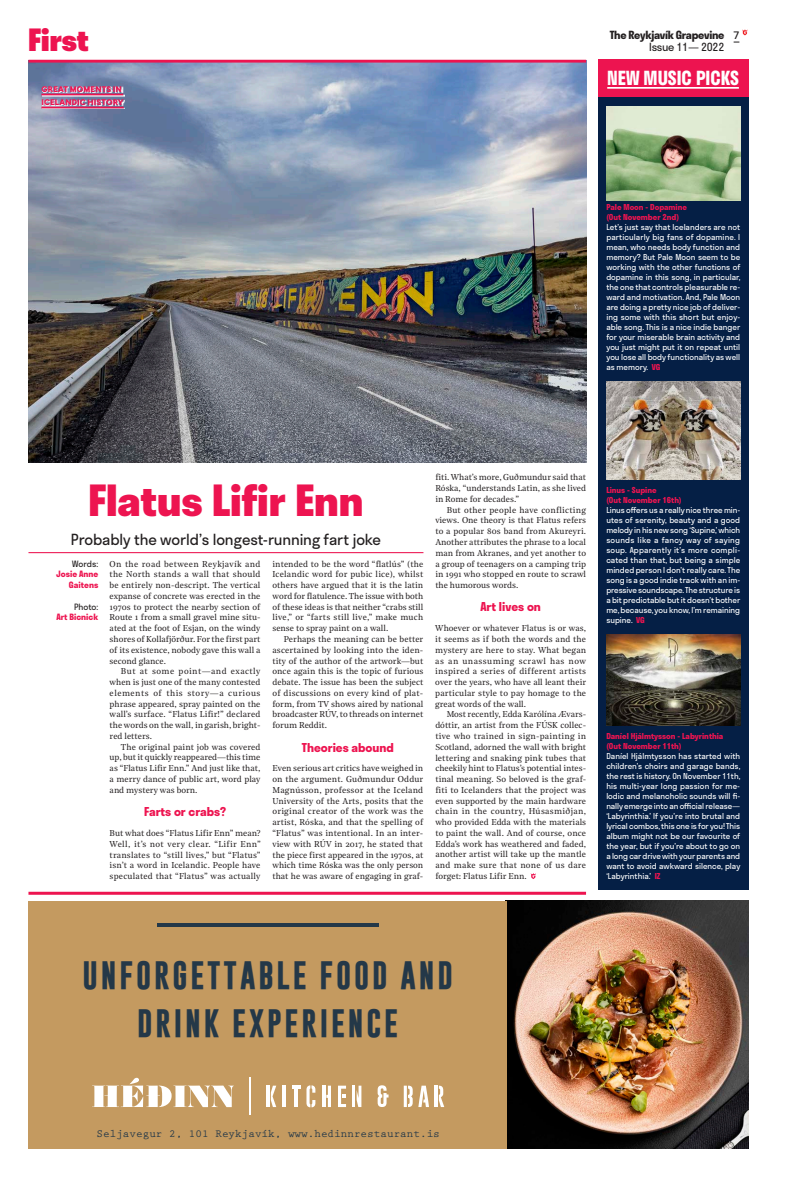
<style>
.page{position:relative;width:794px;height:1191px;background:#fff}
.page>*{position:absolute;margin:0;border:0;box-sizing:border-box;transform-origin:0 0}
.t1{font:800 42px "Stratos";letter-spacing:-.005em;color:#ed1450}
.t2{font:900 30px "Stratos";letter-spacing:-.005em;color:#ed1450}
.t3{font:700 28.7px/48px "Gobold";letter-spacing:.1em;color:#243848;text-align:center}
.t4{font:700 19px "Stratos";color:#fff;scale:.95 1}
.t5{font:15px "Stratos";letter-spacing:-.005em;color:#231f20}
.t6{font:700 12px "Stratos";color:#ed1450}
.t7{font:700 11px "Prestige Elite";color:#243848}
.t8{font:700 11px/12px "Stratos";letter-spacing:-.025em;color:#231f20}
.t9{font:900 9px/13px "Firme";letter-spacing:.01em;color:#ed1450;scale:.95 1}
.t10{font:8.5px/10.8px "Noe Text";color:#231f20;text-align:justify}
.t11{font:700 8.5px/10.8px "Stratos";letter-spacing:.005em;color:#ed1450;text-align:right}
.t12{font:8.5px "Stratos";color:#231f20}
.t13{font:8px/10px "Stratos";color:#fff;text-align:justify}
.t14{font:700 8px/10px "Stratos";color:#ed1450}
.s1{font-family:"Firme";font-weight:500;font-size:12px}
.s2{font-weight:400}
.s3{font-weight:700;color:#ed1450}
</style>
<div class="page">
<svg style="left:742px;top:29px;width:5px;height:6px"></svg>
<svg style="left:531px;top:873px;width:5px;height:6px"></svg>
<img style="left:28px;top:63px;width:558px;height:399px">
<div style="left:598px;top:60px;width:150px;height:38px;background:#ed1450"></div>
<div style="left:598px;top:98px;width:150px;height:792px;background:#051f45"></div>
<img style="left:606px;top:106px;width:134px;height:94px">
<img style="left:606px;top:382px;width:134px;height:97px">
<img style="left:606px;top:634px;width:134px;height:92px">
<hr style="left:607px;top:87px;width:132px;height:2px;background:#fff">
<hr style="left:28px;top:60px;width:558px;height:3px;background:#ed1450">
<hr style="left:28px;top:891px;width:558px;height:3px;background:#ed1450">
<hr style="left:28px;top:552px;width:395px;height:1px;background:#ed1450">
<svg style="left:42px;top:86px;width:82px;height:23px;background:#aca7c0"></svg>
<hr style="left:41px;top:94px;width:82px;height:1px;background:#ed1450">
<hr style="left:41px;top:107px;width:83px;height:1px;background:#ed1450">
<img style="left:507px;top:900px;width:241px;height:248px">
<div style="left:28px;top:900px;width:479px;height:248px;background:#c49a60"></div>
<hr style="left:157px;top:923px;width:221px;height:3px;background:#243848">
<hr style="left:282px;top:1085px;width:3px;height:22px;background:#fff">
<hr style="left:434px;top:1085px;width:4px;height:22px;background:#fff">
<hr style="left:322px;top:1085px;width:3px;height:22px;background:#fff">
<hr style="left:352px;top:1085px;width:3px;height:22px;background:#fff">
<svg style="left:292px;top:1085px;width:8px;height:3px"></svg>
<hr style="left:294px;top:1089px;width:4px;height:18px;background:#fff">
<svg style="left:439px;top:1085px;width:5px;height:22px"></svg>
<svg style="left:377px;top:1085px;width:11px;height:22px"></svg>
<svg style="left:357px;top:1085px;width:4px;height:22px"></svg>
<svg style="left:338px;top:1085px;width:8px;height:22px"></svg>
<svg style="left:306px;top:1085px;width:9px;height:22px"></svg>
<svg style="left:326px;top:1085px;width:5px;height:22px"></svg>
<svg style="left:404px;top:1085px;width:25px;height:22px"></svg>
<hr style="left:266px;top:1085px;width:4px;height:22px;background:#fff">
<svg style="left:271px;top:1085px;width:5px;height:22px"></svg>
<svg style="left:92px;top:1077px;width:142px;height:30px"></svg>
<hr style="left:249px;top:1077px;width:1px;height:37px;background:#fff">
<h2 class="t2" style="left:28px;top:16px;width:62px">First</h2>
<p class="t9" style="left:41px;top:82px;width:88px">GREAT MOMENTS IN<br>ICELANDIC HISTORY</p>
<p class="t8" style="left:649px;top:29px;width:92px;text-indent:-39px">The Reykjavík Grapevine <span class="s1">7<br></span><span class="s2">Issue 11— 2022</span></p>
<h3 class="t4" style="left:607px;top:63px;width:140px">NEW MUSIC PICKS</h3>
<p class="t14" style="left:606px;top:202px;width:82px">Pale Moon - Dopamine (Out November 2nd)</p>
<p class="t13" style="left:606px;top:222px;width:136px">Let’s just say that Icelanders are not particularly big fans of dopamine. I mean, who needs body function and memory? But Pale Moon seem to be working with the other functions of dopamine in this song, in particular, the one that controls pleasurable re&shy;ward and motivation. And, Pale Moon are doing a pretty nice job of deliver&shy;ing some with this short but enjoy&shy;able song. This is a nice indie banger for your miserable brain activity and you just might put it on repeat until you lose all body functionality as well as memory. <span class="s3">VG</span></p>
<h1 class="t1" style="left:88px;top:466px;width:276px">Flatus Lifir Enn</h1>
<h3 class="t5" style="left:71px;top:527px;width:312px">Probably the world’s longest-running fart joke</h3>
<p class="t12" style="left:72px;top:556px;width:28px">Words:</p>
<p class="t11" style="left:56px;top:568px;width:43px">Josie Anne<br>Gaitens</p>
<p class="t12" style="left:74px;top:600px;width:26px">Photo:</p>
<p class="t11" style="left:56px;top:611px;width:43px">Art Bicnick</p>
<p class="t10" style="left:110px;top:558px;width:152px">On the road between Reykjavík and the North stands a wall that should be entirely non-descript. The vertical expanse of concrete was erected in the 1970s to protect the nearby section of Route 1 from a small gravel mine situ&shy;ated at the foot of Esjan, on the windy shores of Kollafjörður. For the first part of its existence, nobody gave this wall a second glance.</p>
<p class="t10" style="left:110px;top:665px;width:152px;text-indent:11px">But at some point—and exactly when is just one of the many contested elements of this story—a curious phrase appeared, spray painted on the wall’s surface. “Flatus Lifir!” declared the words on the wall, in garish, bright&shy;red letters.</p>
<p class="t10" style="left:110px;top:741px;width:152px;text-indent:11px">The original paint job was covered up, but it quickly reappeared—this time as “Flatus Lifir Enn.” And just like that, a merry dance of public art, word play and mystery was born.</p>
<h3 class="t6" style="left:144px;top:802px;width:84px">Farts or crabs?</h3>
<p class="t10" style="left:110px;top:827px;width:152px">But what does “Flatus Lifir Enn” mean?<br>Well, it’s not very clear. “Lifir Enn” translates to “still lives,” but “Flatus” isn’t a word in Icelandic. People have speculated that “Flatus” was actually</p>
<p class="t10" style="left:272px;top:558px;width:152px">intended to be the word “flatlús” (the Icelandic word for pubic lice), whilst others have argued that it is the latin word for flatulence. The issue with both of these ideas is that neither “crabs still live,” or “farts still live,” make much sense to spray paint on a wall.</p>
<p class="t10" style="left:272px;top:633px;width:152px;text-indent:11px">Perhaps the meaning can be better ascertained by looking into the iden&shy;tity of the author of the artwork—but once again this is the topic of furious debate. The issue has been the subject of discussions on every kind of plat&shy;form, from TV shows aired by national broadcaster RÚV, to threads on internet forum Reddit.</p>
<h3 class="t6" style="left:302px;top:737px;width:93px">Theories abound</h3>
<p class="t10" style="left:272px;top:762px;width:152px">Even serious art critics have weighed in on the argument. Guðmundur Oddur Magnússon, professor at the Iceland University of the Arts, posits that the original creator of the work was the artist, Róska, and that the spelling of “Flatus” was intentional. In an inter&shy;view with RÚV in 2017, he stated that the piece first appeared in the 1970s, at which time Róska was the only person that he was aware of engaging in graf-</p>
<p class="t10" style="left:435px;top:471px;width:152px">fiti. What’s more, Guðmundur said that Róska, “understands Latin, as she lived in Rome for decades.”</p>
<p class="t10" style="left:435px;top:504px;width:152px;text-indent:11px">But other people have conflicting views. One theory is that Flatus refers to a popular 80s band from Akureyri.<br>Another attributes the phrase to a local man from Akranes, and yet another to a group of teenagers on a camping trip in 1991 who stopped en route to scrawl the humorous words.</p>
<h3 class="t6" style="left:480px;top:597px;width:62px">Art lives on</h3>
<p class="t10" style="left:435px;top:622px;width:152px">Whoever or whatever Flatus is or was, it seems as if both the words and the mystery are here to stay. What began as an unassuming scrawl has now inspired a series of different artists over the years, who have all leant their particular style to pay homage to the great words of the wall.</p>
<p class="t10" style="left:435px;top:708px;width:152px;text-indent:11px">Most recently, Edda Karólína Ævars&shy;dóttir, an artist from the FÚSK collec&shy;tive who trained in sign-painting in Scotland, adorned the wall with bright lettering and snaking pink tubes that cheekily hint to Flatus’s potential intes&shy;tinal meaning. So beloved is the graf&shy;fiti to Icelanders that the project was even supported by the main hardware chain in the country, Húsasmiðjan, who provided Edda with the materials to paint the wall. And of course, once Edda’s work has weathered and faded, another artist will take up the mantle and make sure that none of us dare forget: Flatus Lifir Enn.</p>
<p class="t14" style="left:606px;top:484px;width:77px">Linus - Supine<br>(Out November 16th)</p>
<p class="t13" style="left:606px;top:504px;width:135px">Linus offers us a really nice three min&shy;utes of serenity, beauty and a good melody in his new song ‘Supine,’ which sounds like a fancy way of saying soup. Apparently it’s more compli&shy;cated than that, but being a simple minded person I don’t really care. The song is a good indie track with an im&shy;pressive soundscape. The structure is a bit predictable but it doesn’t bother me, because, you know, I’m remaining supine. <span class="s3">VG</span></p>
<p class="t14" style="left:606px;top:731px;width:118px;line-height:9.6px">Daníel Hjálmtysson - Labyrinthia (Out November 11th)</p>
<p class="t13" style="left:606px;top:750px;width:135px">Daníel Hjálmtysson has started with children’s choirs and garage bands, the rest is history. On November 11th, his multi-year long passion for me&shy;lodic and melancholic sounds will fi&shy;nally emerge into an official release— ‘Labyrinthia.’ If you’re into brutal and lyrical combos, this one is for you! This album might not be our favourite of the year, but if you’re about to go on a long car drive with your parents and want to avoid awkward silence, play ‘Labyrinthia.’ <span class="s3">IZ</span></p>
<h3 class="t3" style="left:83px;top:951px;width:372px">UNFORGETTABLE FOOD AND<br>DRINK EXPERIENCE</h3>
<p class="t7" style="left:97px;top:1125px;width:345px">Seljavegur 2, 101 Reykjavík, www.hedinnrestaurant.is</p>
</div>
